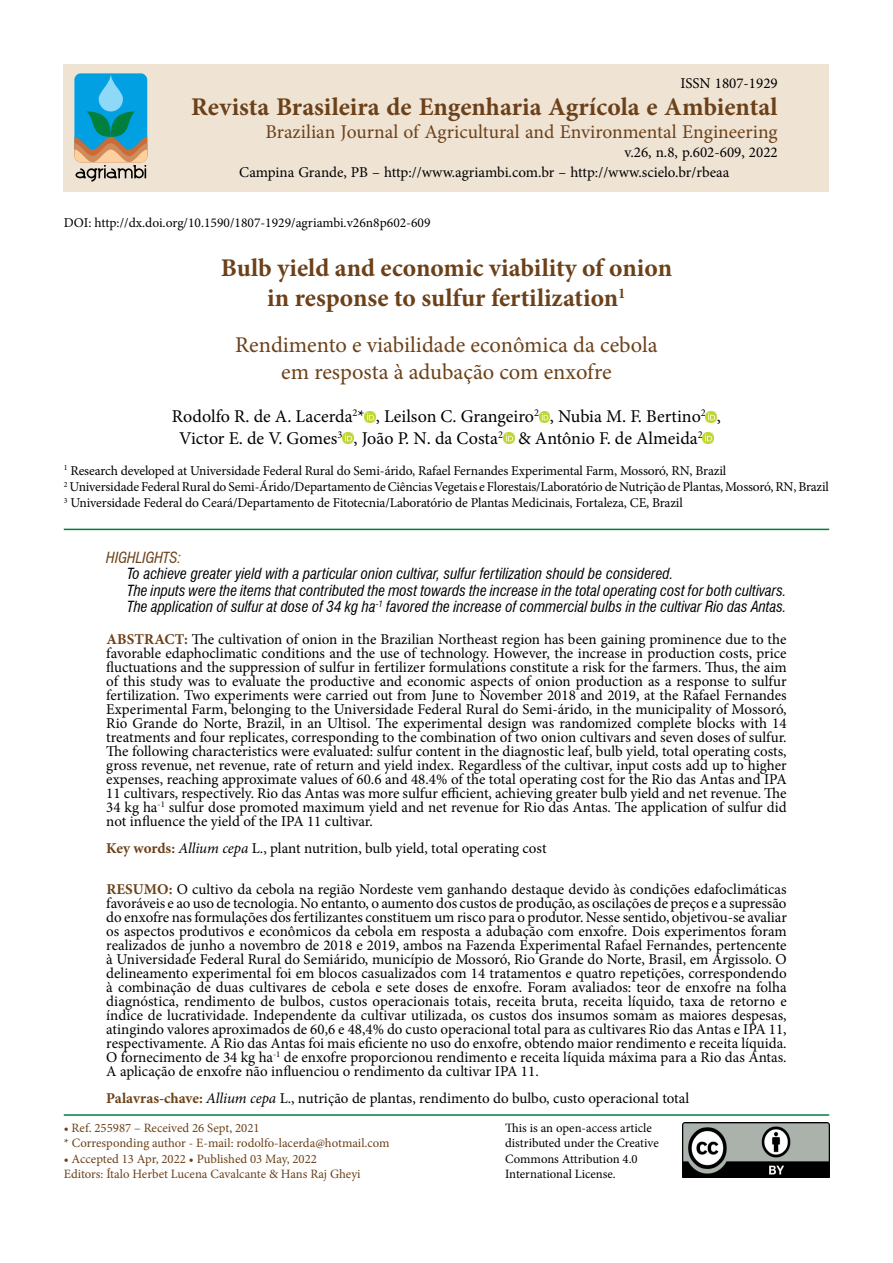
<style>
.page{position:relative;width:893px;height:1263px;background:#fff}
.page>*{position:absolute;margin:0;border:0;box-sizing:border-box;transform-origin:0 0}
.t1{font:700 25.5px/30.6px "Minion Pro";letter-spacing:-.005em;color:#6c4119;text-align:center}
.t2{font:22.5px/27px "Minion Pro";color:#6c4119;text-align:center}
.t3{font:19.5px "Minion Pro";color:#6c4119}
.t4{font:18px/21.6px "Minion Pro";color:#000}
.t5{font:15px/14px "Minion Pro";color:#000;text-align:justify}
.t6{font:italic condensed 15px/16.5px "Swiss 721 BT";color:#000}
.t7{font:italic condensed 15px "Swiss 721 BT";color:#6c4119}
.t8{font:13.5px/16.2px "Minion Pro";letter-spacing:-.01em;color:#000}
.t9{font:12.75px/15.3px "Minion Pro";color:#6c4119}
.t10{font:12.75px/15.3px "Minion Pro";color:#000}
.s1{font-weight:700;color:#6c4119}
.s2{font-style:italic}
</style>
<div class="page">
<div style="left:64px;top:64px;width:765px;height:127px;background:#efe3d4"></div>
<img style="left:682px;top:1123px;width:147px;height:55px">
<svg style="left:74px;top:73px;width:73px;height:109px;background:#53a2b4"></svg>
<hr style="left:64px;top:1114px;width:765px;height:2px;background:#007f3e">
<svg style="left:365px;top:411px;width:11px;height:11px"></svg>
<svg style="left:539px;top:411px;width:11px;height:11px"></svg>
<svg style="left:706px;top:411px;width:11px;height:11px"></svg>
<svg style="left:343px;top:433px;width:10px;height:11px"></svg>
<svg style="left:503px;top:433px;width:11px;height:11px"></svg>
<svg style="left:703px;top:433px;width:11px;height:11px"></svg>
<hr style="left:64px;top:529px;width:765px;height:1px;background:#007f3e">
<p class="t5" style="left:680px;top:76px;width:99px">ISSN 1807-1929</p>
<h1 class="t1" style="left:191px;top:91px;width:588px">Revista Brasileira de Engenharia Agrícola e Ambiental</h1>
<h3 class="t3" style="left:265px;top:119px;width:514px">Brazilian Journal of Agricultural and Environmental Engineering</h3>
<p class="t5" style="left:624px;top:146px;width:155px">v.26, n.8, p.602-609, 2022</p>
<p class="t5" style="left:239px;top:165px;width:492px">Campina Grande, PB – http://www.agriambi.com.br – http://www.scielo.br/rbeaa</p>
<p class="t8" style="left:64px;top:215px;width:368px">DOI: http://dx.doi.org/10.1590/1807-1929/agriambi.v26n8p602-609</p>
<h1 class="t1" style="left:221px;top:252px;width:453px">Bulb yield and economic viability of onion in response to sulfur fertilization<sup>1</sup></h1>
<h2 class="t2" style="left:235px;top:332px;width:424px">Rendimento e viabilidade econômica da cebola em resposta à adubação com enxofre</h2>
<p class="t4" style="left:179px;top:406px;width:543px;text-indent:-7px">Rodolfo R. de A. Lacerda<sup>2</sup>* , Leilson C. Grangeiro<sup>2</sup> , Nubia M. F. Bertino<sup>2</sup> ,<br>Victor E. de V. Gomes<sup>3</sup> , João P. N. da Costa<sup>2</sup> &amp; Antônio F. de Almeida<sup>2</sup></p>
<p class="t8" style="left:64px;top:463px;width:767px"><sup>1</sup> Research developed at Universidade Federal Rural do Semi-árido, Rafael Fernandes Experimental Farm, Mossoró, RN, Brazil<br><sup>2</sup> Universidade Federal Rural do Semi-Árido/Departamento de Ciências Vegetais e Florestais/Laboratório de Nutrição de Plantas, Mossoró, RN, Brazil<br><sup>3</sup> Universidade Federal do Ceará/Departamento de Fitotecnia/Laboratório de Plantas Medicinais, Fortaleza, CE, Brazil</p>
<p class="t7" style="left:106px;top:548px;width:76px">HIGHLIGHTS:</p>
<p class="t6" style="left:128px;top:566px;width:661px">To achieve greater yield with a particular onion cultivar, sulfur fertilization should be considered.<br>The inputs were the items that contributed the most towards the increase in the total operating cost for both cultivars.<br>The application of sulfur at dose of 34 kg ha<sup>-1</sup> favored the increase of commercial bulbs in the cultivar Rio das Antas.</p>
<p class="t5" style="left:106px;top:633px;width:682px"><span class="s1">ABSTRACT:</span> The cultivation of onion in the Brazilian Northeast region has been gaining prominence due to the favorable edaphoclimatic conditions and the use of technology. However, the increase in production costs, price fluctuations and the suppression of sulfur in fertilizer formulations constitute a risk for the farmers. Thus, the aim of this study was to evaluate the productive and economic aspects of onion production as a response to sulfur fertilization. Two experiments were carried out from June to November 2018 and 2019, at the Rafael Fernandes Experimental Farm, belonging to the Universidade Federal Rural do Semi-árido, in the municipality of Mossoró, Rio Grande do Norte, Brazil, in an Ultisol. The experimental design was randomized complete blocks with 14 treatments and four replicates, corresponding to the combination of two onion cultivars and seven doses of sulfur.<br>The following characteristics were evaluated: sulfur content in the diagnostic leaf, bulb yield, total operating costs, gross revenue, net revenue, rate of return and yield index. Regardless of the cultivar, input costs add up to higher expenses, reaching approximate values of 60.6 and 48.4% of the total operating cost for the Rio das Antas and IPA 11 cultivars, respectively. Rio das Antas was more sulfur efficient, achieving greater bulb yield and net revenue. The 34 kg ha<sup>-1</sup> sulfur dose promoted maximum yield and net revenue for Rio das Antas. The application of sulfur did not influence the yield of the IPA 11 cultivar.</p>
<p class="t5" style="left:106px;top:841px;width:442px"><span class="s1">Key words:</span> <span class="s2">Allium cepa</span> L., plant nutrition, bulb yield, total operating cost</p>
<p class="t5" style="left:106px;top:883px;width:682px"><span class="s1">RESUMO:</span> O cultivo da cebola na região Nordeste vem ganhando destaque devido às condições edafoclimáticas favoráveis e ao uso de tecnologia. No entanto, o aumento dos custos de produção, as oscilações de preços e a supressão do enxofre nas formulações dos fertilizantes constituem um risco para o produtor. Nesse sentido, objetivou-se avaliar os aspectos produtivos e econômicos da cebola em resposta a adubação com enxofre. Dois experimentos foram realizados de junho a novembro de 2018 e 2019, ambos na Fazenda Experimental Rafael Fernandes, pertencente à Universidade Federal Rural do Semiárido, município de Mossoró, Rio Grande do Norte, Brasil, em Argissolo. O delineamento experimental foi em blocos casualizados com 14 tratamentos e quatro repetições, correspondendo à combinação de duas cultivares de cebola e sete doses de enxofre. Foram avaliados: teor de enxofre na folha diagnóstica, rendimento de bulbos, custos operacionais totais, receita bruta, receita líquido, taxa de retorno e índice de lucratividade. Independente da cultivar utilizada, os custos dos insumos somam as maiores despesas, atingindo valores aproximados de 60,6 e 48,4% do custo operacional total para as cultivares Rio das Antas e IPA 11, respectivamente. A Rio das Antas foi mais eficiente no uso do enxofre, obtendo maior rendimento e receita líquida.<br>O fornecimento de 34 kg ha<sup>-1</sup> de enxofre proporcionou rendimento e receita líquida máxima para a Rio das Antas.<br>A aplicação de enxofre não influenciou o rendimento da cultivar IPA 11.</p>
<p class="t5" style="left:106px;top:1091px;width:585px"><span class="s1">Palavras-chave:</span> <span class="s2">Allium cepa</span> L., nutrição de plantas, rendimento do bulbo, custo operacional total</p>
<p class="t9" style="left:64px;top:1120px;width:327px">• Ref. 255987 – Received 26 Sept, 2021<br>* Corresponding author - E-mail: rodolfo-lacerda@hotmail.com</p>
<p class="t9" style="left:64px;top:1151px;width:298px">• Accepted 13 Apr, 2022 • Published 03 May, 2022<br>Editors: Ítalo Herbet Lucena Cavalcante &amp; Hans Raj Gheyi</p>
<p class="t10" style="left:505px;top:1120px;width:155px">This is an open-access article distributed under the Creative<br>Commons Attribution 4.0<br>International License.</p>
</div>
